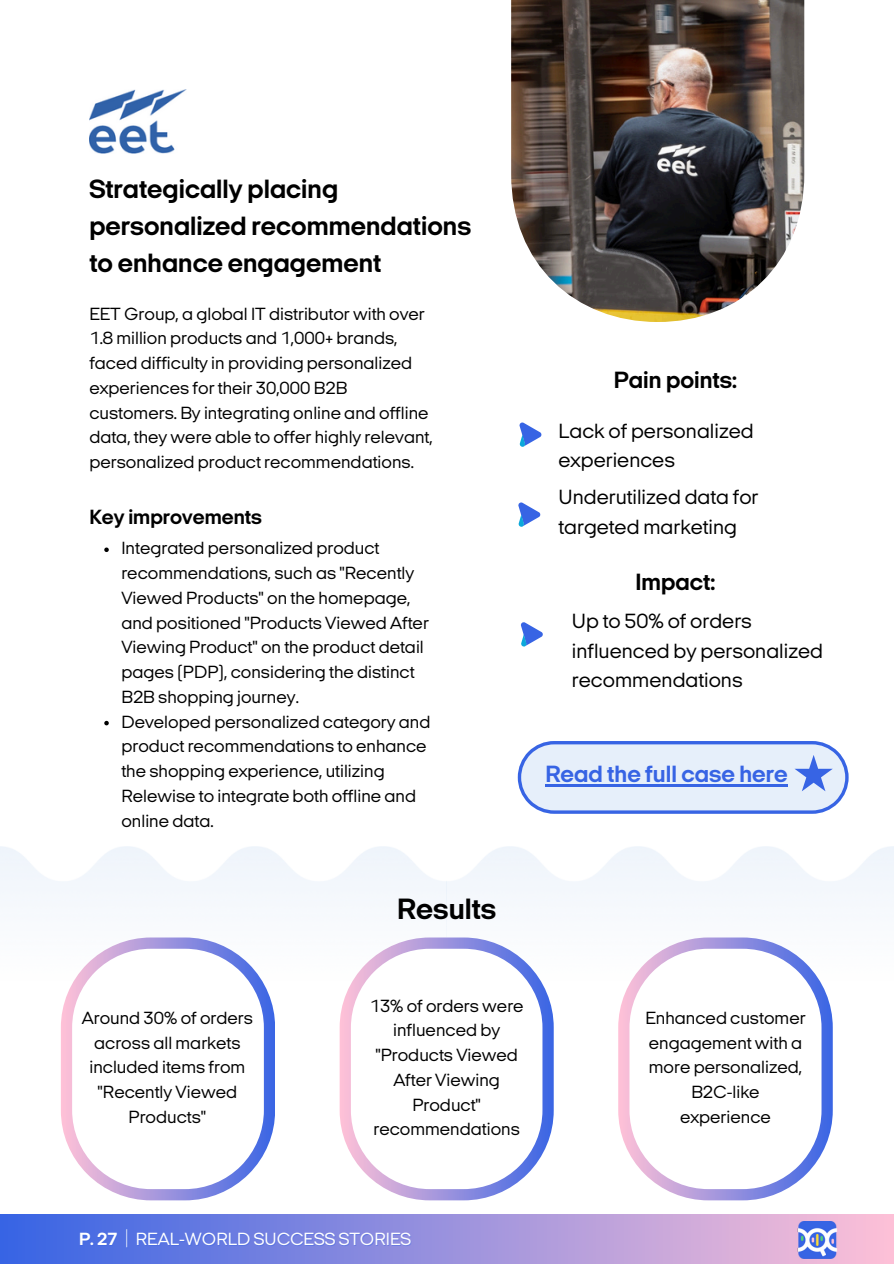
<style>
.page{position:relative;width:894px;height:1264px;background:#fff}
.page>*{position:absolute;margin:0;border:0;box-sizing:border-box;transform-origin:0 0}
.t1{font:700 30px "Italian Plate No 2 Expanded";color:#000}
.t2{font:700 27px/37.2px "Italian Plate No 2 Expanded";color:#000}
.t3{font:700 24px "Italian Plate No 2 Expanded";color:#3764e4}
.t4{font:700 24px "Italian Plate No 2 Expanded";color:#000}
.t5{font:21px/29.2px "Italian Plate No 2 Expanded";color:#000}
.t6{font:700 21px "Italian Plate No 2 Expanded";color:#000}
.t7{font:18px/24.8px "Italian Plate No 2 Expanded";color:#000;text-align:center}
.t8{font:18px "Italian Plate No 2 Expanded";color:#fff}
.s1{font-weight:700;color:rgb(55 100 228/.4)}
.s2{font-family:"Noto Sans CJ Ksc"}
</style>
<div class="page">
<img style="left:511px;top:0;width:293px;height:322px">
<img style="left:89px;top:89px;width:97px;height:64px">
<svg style="left:61px;top:937px;width:214px;height:263px"></svg>
<svg style="left:339px;top:937px;width:214px;height:263px"></svg>
<svg style="left:618px;top:937px;width:214px;height:263px"></svg>
<svg style="left:519px;top:422px;width:22px;height:25px"></svg>
<svg style="left:518px;top:502px;width:22px;height:25px"></svg>
<svg style="left:521px;top:622px;width:21px;height:25px"></svg>
<svg style="left:104px;top:547px;width:5px;height:5px"></svg>
<svg style="left:104px;top:721px;width:5px;height:4px"></svg>
<svg style="left:517px;top:741px;width:331px;height:72px;background:#d2dff7"></svg>
<hr style="left:545px;top:784px;width:242px;height:3px;background:#3764e4">
<div style="left:0;top:1214px;width:893px;height:49px;background:linear-gradient(to right,#3865e4,#f9bed7)"></div>
<img style="left:792px;top:1221px;width:48px;height:37px">
<h2 class="t2" style="left:89px;top:173px;width:383px">Strategically placing personalized recommendations to enhance engagement</h2>
<p class="t7" style="left:89px;top:303px;width:345px;text-align:left">EET Group, a global IT distributor with over 1.8 million products and 1,000+ brands, faced difficulty in providing personalized experiences for their 30,000 B2B customers. By integrating online and offline data, they were able to offer highly relevant, personalized product recommendations.</p>
<p class="t6" style="left:89px;top:508px;width:174px">Key improvements</p>
<p class="t7" style="left:121px;top:537px;width:310px;text-align:left">Integrated personalized product recommendations, such as "Recently Viewed Products" on the homepage, and positioned "Products Viewed After Viewing Product" on the product detail pages (PDP), considering the distinct B2B shopping journey.<br>Developed personalized category and product recommendations to enhance the shopping experience, utilizing Relewise to integrate both offline and online data.</p>
<h1 class="t1" style="left:397px;top:896px;width:100px">Results</h1>
<h3 class="t4" style="left:613px;top:369px;width:125px">Pain points:</h3>
<p class="t5" style="left:558px;top:418px;width:197px">Lack of personalized experiences</p>
<p class="t5" style="left:558px;top:484px;width:201px">Underutilized data for targeted marketing</p>
<h3 class="t4" style="left:635px;top:571px;width:81px">Impact:</h3>
<p class="t5" style="left:571px;top:608px;width:253px">Up to 50% of orders influenced by personalized recommendations</p>
<h3 class="t3" style="left:545px;top:764px;width:244px">Read the full case here</h3>
<p class="t7" style="left:82px;top:1007px;width:173px">Around 30% of orders across all markets included items from "Recently Viewed<br>Products"</p>
<p class="t7" style="left:369px;top:994px;width:155px">13% of orders were influenced by "Products Viewed<br>After Viewing<br>Product" recommendations</p>
<p class="t7" style="left:645px;top:1007px;width:162px">Enhanced customer engagement with a more personalized,<br>B2C-like experience</p>
<p class="t8" style="left:80px;top:1231px;width:333px"><span class="s1">P. 27</span><span class="s2">│</span>REAL-WORLD SUCCESS STORIES</p>
</div>
